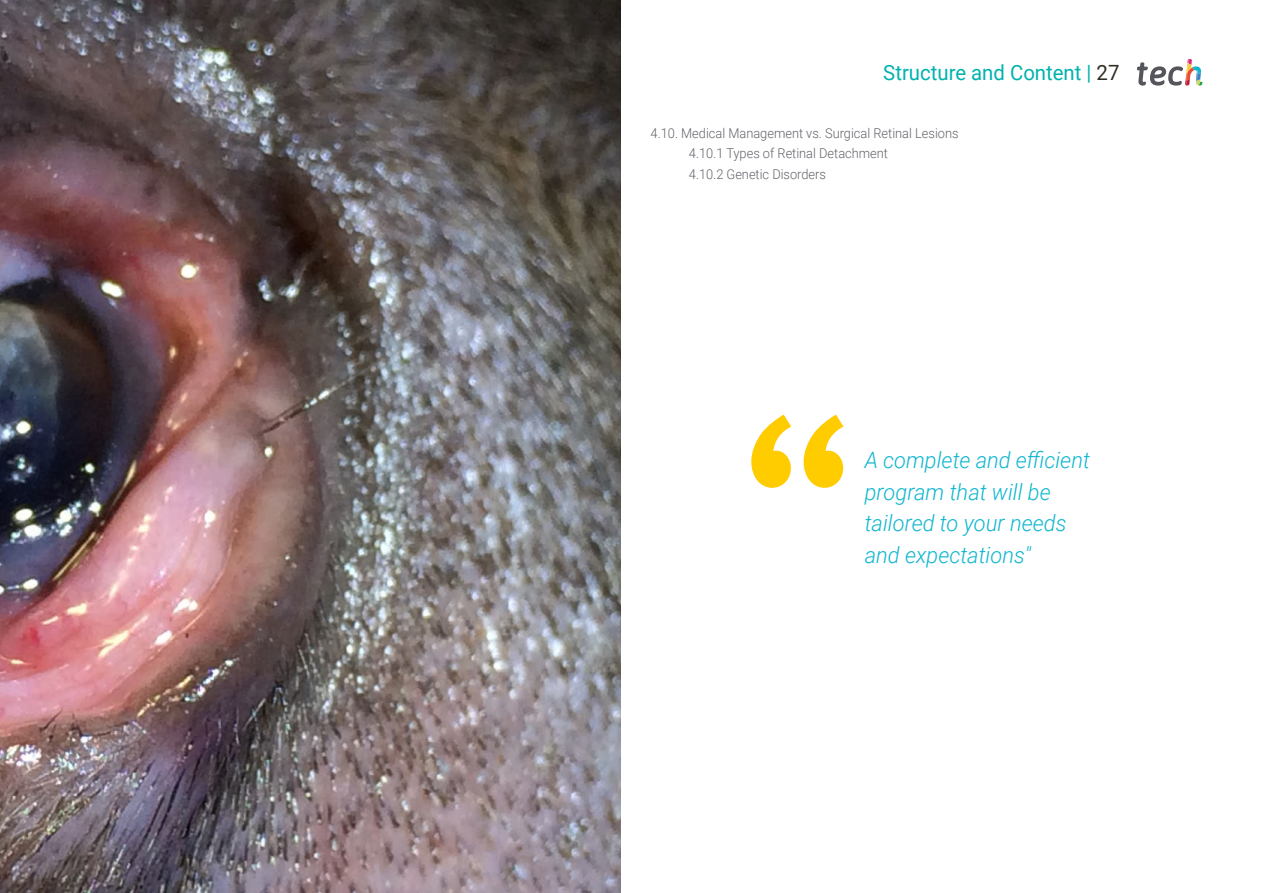
<style>
.page{position:relative;width:1263px;height:893px;background:#fff}
.page>*{position:absolute;margin:0;border:0;box-sizing:border-box;transform-origin:0 0}
.t1{font:italic 300 22.5px/31.5px "Roboto";color:#0fb6cf}
.t2{font:21px "Roboto";color:#00b2af}
.t3{font:300 13.5px/20.7px "Roboto";color:#61646a;scale:.95 1}
.s1{color:#312e20}
</style>
<div class="page">
<img style="left:0;top:0;width:621px;height:893px">
<svg style="left:1137px;top:59px;width:65px;height:27px"></svg>
<svg style="left:751px;top:415px;width:92px;height:73px"></svg>
<h2 class="t2" style="left:883px;top:57px;width:238px">Structure and Content | <span class="s1">27</span></h2>
<p class="t3" style="left:689px;top:122px;width:285px;text-indent:-38px">4.10. Medical Management vs. Surgical Retinal Lesions<br>4.10.1 Types of Retinal Detachment<br>4.10.2 Genetic Disorders</p>
<h1 class="t1" style="left:865px;top:443px;width:227px">A complete and efficient program that will be tailored to your needs and expectations"</h1>
</div>
